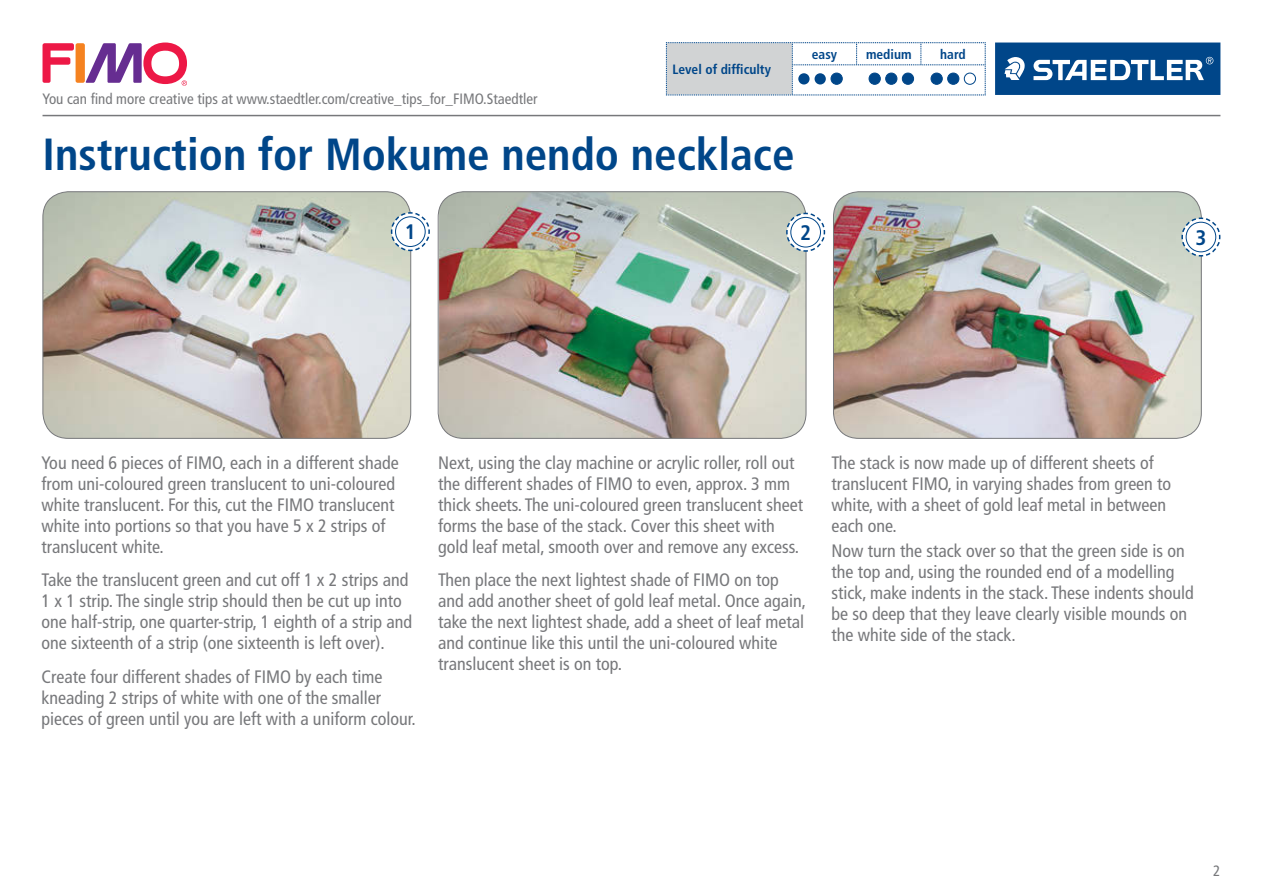
<style>
.page{position:relative;width:1263px;height:893px;background:#fff}
.page>*{position:absolute;margin:0;border:0;box-sizing:border-box;transform-origin:0 0}
.t1{font:700 condensed 45px "Frutiger";color:#004689}
.t2{font:700 condensed 21px "Frutiger";color:#004689}
.t3{font:condensed 18px/21px "Frutiger";color:#77787b}
.t4{font:condensed 15px "Frutiger";color:#77787b}
.t5{font:700 condensed 13.5px "Frutiger";color:#004689}
</style>
<div class="page">
<img style="left:833px;top:192px;width:368px;height:246px">
<div style="left:833px;top:191px;width:369px;height:248px;border:1px solid #77787b;border-radius:26px"></div>
<svg style="left:1181px;top:217px;width:40px;height:40px"></svg>
<div style="left:1186px;top:222px;width:30px;height:30px;background:#fff;border-radius:50%"></div>
<div style="left:1186px;top:222px;width:30px;height:30px;border:1px solid #004689;border-radius:50%"></div>
<img style="left:439px;top:192px;width:367px;height:246px">
<div style="left:438px;top:191px;width:368px;height:248px;border:1px solid #77787b;border-radius:26px"></div>
<svg style="left:785px;top:212px;width:41px;height:40px"></svg>
<div style="left:791px;top:217px;width:29px;height:30px;background:#fff;border-radius:50%"></div>
<div style="left:790px;top:217px;width:31px;height:30px;border:1px solid #004689;border-radius:50%"></div>
<img style="left:43px;top:192px;width:368px;height:246px">
<div style="left:43px;top:191px;width:368px;height:248px;border:1px solid #77787b;border-radius:26px"></div>
<svg style="left:390px;top:211px;width:40px;height:41px"></svg>
<div style="left:395px;top:217px;width:30px;height:29px;background:#fff;border-radius:50%"></div>
<div style="left:395px;top:216px;width:31px;height:31px;border:1px solid #004689;border-radius:50%"></div>
<svg style="left:666px;top:42px;width:320px;height:54px"></svg>
<div style="left:798px;top:73px;width:11px;height:12px;background:#004689;border-radius:50%"></div>
<div style="left:814px;top:73px;width:12px;height:12px;background:#004689;border-radius:50%"></div>
<div style="left:831px;top:73px;width:11px;height:11px;background:#004689;border-radius:50%"></div>
<div style="left:831px;top:73px;width:11px;height:12px;border:1px solid #004689;border-radius:50%"></div>
<div style="left:869px;top:73px;width:11px;height:11px;background:#004689;border-radius:50%"></div>
<div style="left:869px;top:73px;width:11px;height:12px;border:1px solid #004689;border-radius:50%"></div>
<div style="left:886px;top:73px;width:11px;height:11px;background:#004689;border-radius:50%"></div>
<div style="left:885px;top:73px;width:12px;height:12px;border:1px solid #004689;border-radius:50%"></div>
<div style="left:902px;top:73px;width:11px;height:11px;background:#004689;border-radius:50%"></div>
<div style="left:902px;top:73px;width:12px;height:12px;border:1px solid #004689;border-radius:50%"></div>
<div style="left:931px;top:73px;width:11px;height:11px;background:#004689;border-radius:50%"></div>
<div style="left:931px;top:73px;width:11px;height:12px;border:1px solid #004689;border-radius:50%"></div>
<div style="left:948px;top:73px;width:11px;height:11px;background:#004689;border-radius:50%"></div>
<div style="left:947px;top:73px;width:12px;height:12px;border:1px solid #004689;border-radius:50%"></div>
<div style="left:964px;top:73px;width:12px;height:12px;border:1px solid #004689;border-radius:50%"></div>
<svg style="left:43px;top:43px;width:31px;height:40px"></svg>
<div style="left:76px;top:43px;width:9px;height:40px;background:#f58220;border-radius:2px"></div>
<svg style="left:85px;top:43px;width:102px;height:43px"></svg>
<hr style="left:43px;top:115px;width:1177px;height:1px;background:#77787b">
<div style="left:995px;top:43px;width:225px;height:52px;background:#004689"></div>
<svg style="left:1004px;top:57px;width:21px;height:23px"></svg>
<svg style="left:1033px;top:57px;width:180px;height:23px"></svg>
<p class="t4" style="left:43px;top:90px;width:496px">You can find more creative tips at www.staedtler.com/creative_tips_for_FIMO.Staedtler</p>
<p class="t5" style="left:672px;top:61px;width:100px">Level of difficulty</p>
<h1 class="t1" style="left:43px;top:128px;width:753px">Instruction for Mokume nendo necklace</h1>
<p class="t5" style="left:812px;top:46px;width:27px">easy</p>
<p class="t5" style="left:866px;top:46px;width:47px">medium</p>
<p class="t5" style="left:940px;top:46px;width:27px">hard</p>
<p class="t2" style="left:405px;top:220px;width:12px">1</p>
<p class="t2" style="left:800px;top:220px;width:12px">2</p>
<p class="t2" style="left:1195px;top:225px;width:12px">3</p>
<p class="t3" style="left:41px;top:452px;width:359px">You need 6 pieces of FIMO, each in a different shade from uni-coloured green translucent to uni-coloured white translucent. For this, cut the FIMO translucent white into portions so that you have 5 x 2 strips of translucent white.</p>
<p class="t3" style="left:41px;top:570px;width:372px">Take the translucent green and cut off 1 x 2 strips and 1 x 1 strip. The single strip should then be cut up into one half-strip, one quarter-strip, 1 eighth of a strip and one sixteenth of a strip (one sixteenth is left over).</p>
<p class="t3" style="left:41px;top:666px;width:376px">Create four different shades of FIMO by each time kneading 2 strips of white with one of the smaller pieces of green until you are left with a uniform colour.</p>
<p class="t3" style="left:438px;top:452px;width:367px">Next, using the clay machine or acrylic roller, roll out the different shades of FIMO to even, approx. 3 mm thick sheets. The uni-coloured green translucent sheet forms the base of the stack. Cover this sheet with gold leaf metal, smooth over and remove any excess.</p>
<p class="t3" style="left:438px;top:570px;width:370px">Then place the next lightest shade of FIMO on top and add another sheet of gold leaf metal. Once again, take the next lightest shade, add a sheet of leaf metal and continue like this until the uni-coloured white translucent sheet is on top.</p>
<p class="t3" style="left:831px;top:452px;width:341px">The stack is now made up of different sheets of translucent FIMO, in varying shades from green to white, with a sheet of gold leaf metal in between each one.</p>
<p class="t3" style="left:831px;top:540px;width:364px">Now turn the stack over so that the green side is on the top and, using the rounded end of a modelling stick, make indents in the stack. These indents should be so deep that they leave clearly visible mounds on the white side of the stack.</p>
<p class="t4" style="left:1213px;top:862px;width:9px">2</p>
</div>
